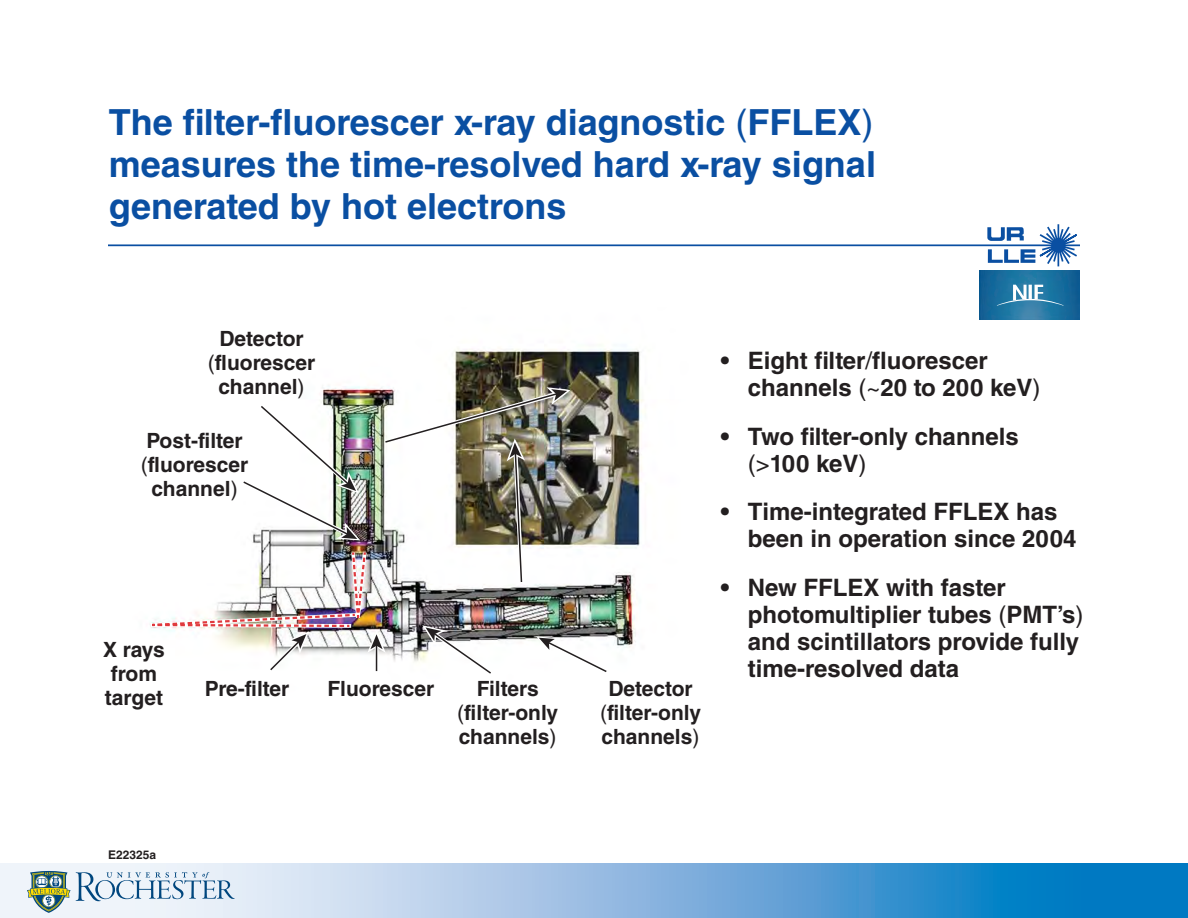
<style>
.page{position:relative;width:1188px;height:918px;background:#fff}
.page>*{position:absolute;margin:0;border:0;box-sizing:border-box;transform-origin:0 0}
.t1{font:700 36px/42px "Helvetica LT Std";color:#0a4fa2;text-align:justify}
.t2{font:700 24px/27px "Helvetica LT Std";color:#231f20}
.t3{font:700 21px/24px "Helvetica LT Std";color:#231f20;text-align:center}
.t4{font:700 12px "Helvetica LT Std";color:#231f20}
.s1{font-weight:400}
</style>
<div class="page">
<img style="left:328px;top:349px;width:316px;height:298px">
<img style="left:150px;top:387px;width:462px;height:287px">
<svg style="left:987px;top:224px;width:92px;height:43px"></svg>
<hr style="left:108px;top:244px;width:972px;height:2px;background:#0a4fa2">
<img style="left:980px;top:270px;width:100px;height:49px">
<svg style="left:997px;top:285px;width:67px;height:21px"></svg>
<svg style="left:0;top:864px;width:1188px;height:54px;background:#77b1dc"></svg>
<svg style="left:27px;top:871px;width:208px;height:42px"></svg>
<p class="t1" style="left:109px;top:100px;width:769px">The filter-fluorescer x-ray diagnostic <span class="s1">(</span>FFLEX<span class="s1">) </span>measures the time-resolved hard x-ray signal generated by hot electrons</p>
<p class="t3" style="left:208px;top:326px;width:109px">Detector <span class="s1">(</span>fluorescer channel<span class="s1">)</span></p>
<p class="t3" style="left:141px;top:428px;width:109px">Post-filter <span class="s1">(</span>fluorescer channel<span class="s1">)</span></p>
<p class="t3" style="left:103px;top:637px;width:63px;text-align:left">X rays from target</p>
<p class="t3" style="left:205px;top:676px;width:86px">Pre-filter</p>
<p class="t3" style="left:327px;top:676px;width:108px">Fluorescer</p>
<p class="t3" style="left:457px;top:676px;width:103px">Filters <span class="s1">(</span>filter-only channels<span class="s1">)</span></p>
<p class="t3" style="left:600px;top:676px;width:103px">Detector <span class="s1">(</span>filter-only channels<span class="s1">)</span></p>
<p class="t2" style="left:748px;top:347px;width:294px;text-indent:-27px">• Eight filter<span class="s1">/</span>fluorescer channels <span class="s1">(~</span>20 to 200 keV<span class="s1">)</span></p>
<p class="t2" style="left:748px;top:422px;width:272px;text-indent:-27px">• Two filter-only channels <span class="s1">(&gt;</span>100 keV<span class="s1">)</span></p>
<p class="t2" style="left:748px;top:498px;width:330px;text-indent:-27px">• Time-integrated FFLEX has been in operation since 2004</p>
<p class="t2" style="left:748px;top:574px;width:337px;text-indent:-27px">• New FFLEX with faster photomultiplier tubes <span class="s1">(</span>PMT’s<span class="s1">) </span>and scintillators provide fully time-resolved data</p>
<p class="t4" style="left:108px;top:847px;width:50px">E22325a</p>
</div>
